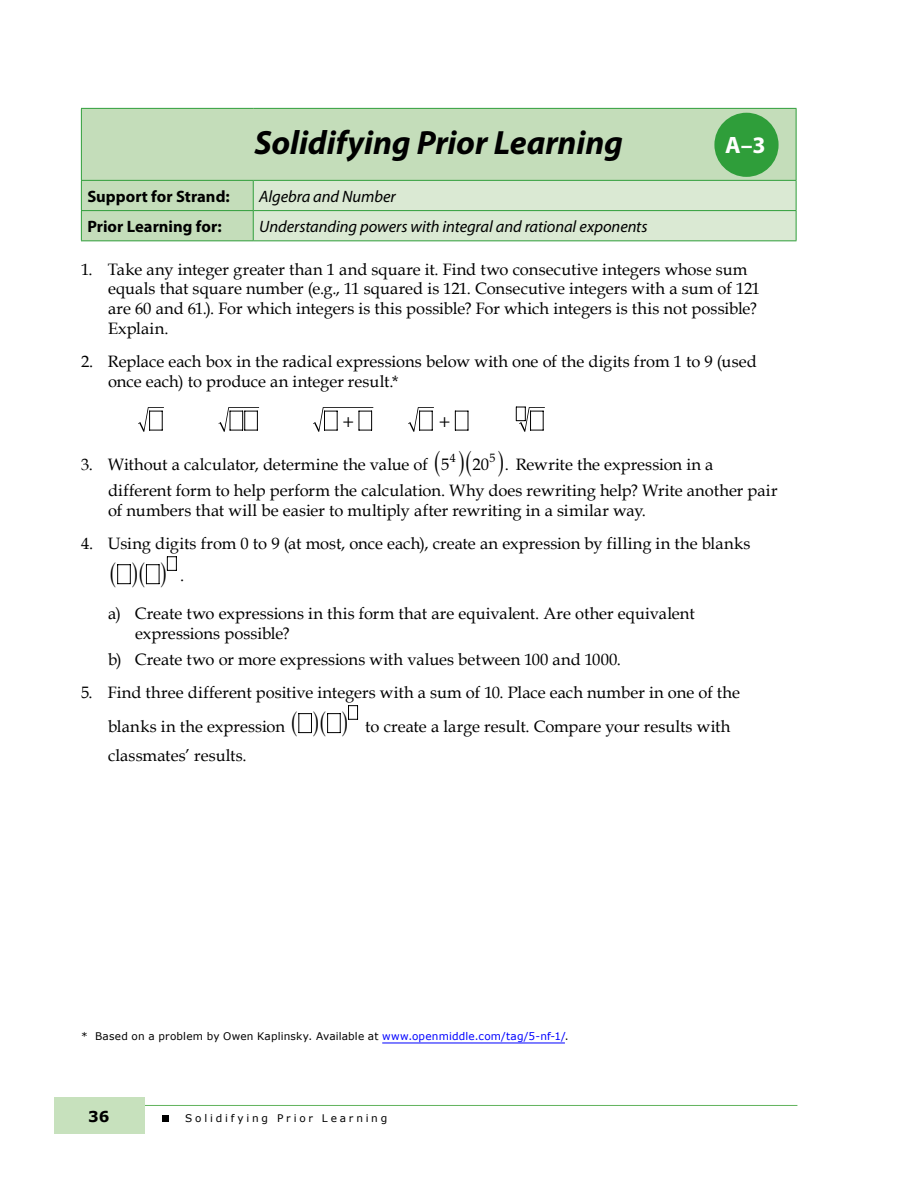
<style>
.page{position:relative;width:918px;height:1188px;background:#fff}
.page>*{position:absolute;margin:0;border:0;box-sizing:border-box;transform-origin:0 0}
.Heading_1_Mental_Mat{font:italic 700 33.75px "Myriad Pro";letter-spacing:-.005em;color:#000}
.t1{font:700 23.7px "Myriad Pro";color:#fff}
.Assignment_Number_A{font:16.5px/19.8px "Book Antiqua";color:#000}
.Assignment_Number_B{font:16.5px/19.8px "Book Antiqua";color:#000}
.Heading_3_Unit_Headi{font:italic 16.5px "Myriad Pro";letter-spacing:-.005em;color:#000}
.Heading_3_Unit_Headi-2{font:700 16.5px "Myriad Pro";color:#000}
.t2{font:700 15px "Verdana";color:#000}
.t3{font:12px "Book Antiqua";color:#000}
.Copyright_Paragraph{font:10.5px "Verdana";letter-spacing:.02em;color:#000}
.Copyright_Paragraph-2{font:10.5px "Verdana";letter-spacing:.265em;color:#000}
.s1{font-size:16.5px}
.s2{color:#00f}
</style>
<div class="page">
<hr style="left:55px;top:1105px;width:742px;height:1px;background:#61b35c">
<div style="left:54px;top:1097px;width:90px;height:37px;background:#c7e1bd"></div>
<div style="left:162px;top:1115px;width:7px;height:7px;background:#000"></div>
<hr style="left:382px;top:1043px;width:183px;height:1px;background:#00f">
<div style="left:82px;top:109px;width:714px;height:131px;background:#c4ddba"></div>
<hr style="left:81px;top:180px;width:172px;height:1px;background:#2f9e3a">
<hr style="left:81px;top:210px;width:172px;height:1px;background:#2f9e3a">
<hr style="left:81px;top:108px;width:172px;height:1px;background:#2f9e3a">
<hr style="left:253px;top:108px;width:543px;height:1px;background:#2f9e3a">
<hr style="left:81px;top:240px;width:172px;height:1px;background:#2f9e3a">
<hr style="left:81px;top:109px;width:1px;height:71px;background:#2f9e3a">
<svg style="left:81px;top:181px;width:1px;height:59px"></svg>
<hr style="left:796px;top:109px;width:1px;height:71px;background:#2f9e3a">
<svg style="left:253px;top:180px;width:544px;height:61px;background:#d1e5cb"></svg>
<div style="left:715px;top:114px;width:63px;height:62px;background:#2f9e3a;border-radius:50%"></div>
<div style="left:714px;top:113px;width:65px;height:64px;border:2px solid #2f9e3a;border-radius:50%"></div>
<svg style="left:138px;top:407px;width:26px;height:25px"></svg>
<svg style="left:218px;top:407px;width:41px;height:25px"></svg>
<svg style="left:408px;top:407px;width:26px;height:25px"></svg>
<svg style="left:455px;top:411px;width:14px;height:20px"></svg>
<svg style="left:516px;top:407px;width:29px;height:25px"></svg>
<svg style="left:313px;top:407px;width:60px;height:25px"></svg>
<svg style="left:117px;top:556px;width:60px;height:29px"></svg>
<svg style="left:298px;top:705px;width:60px;height:29px"></svg>
<p class="Heading_1_Mental_Mat" style="left:255px;top:121px;width:370px">Solidifying Prior Learning</p>
<p class="Heading_3_Unit_Headi-2" style="left:87px;top:185px;width:144px">Support for Strand:</p>
<p class="Heading_3_Unit_Headi" style="left:259px;top:186px;width:138px">Algebra and Number</p>
<p class="Heading_3_Unit_Headi-2" style="left:87px;top:216px;width:136px">Prior Learning for:</p>
<p class="Heading_3_Unit_Headi" style="left:259px;top:216px;width:390px">Understanding powers with integral and rational exponents</p>
<p class="t1" style="left:725px;top:130px;width:42px">A–3</p>
<p class="Assignment_Number_A" style="left:108px;top:259px;width:654px;text-indent:-27px">1. Take any integer greater than 1 and square it. Find two consecutive integers whose sum equals that square number (e.g., 11 squared is 121. Consecutive integers with a sum of 121 are 60 and 61.). For which integers is this possible? For which integers is this not possible?<br>Explain.</p>
<p class="Assignment_Number_A" style="left:108px;top:351px;width:650px;text-indent:-27px">2. Replace each box in the radical expressions below with one of the digits from 1 to 9 (used once each) to produce an integer result.*</p>
<p class="t3" style="left:450px;top:450px;width:7px">4</p>
<p class="t3" style="left:490px;top:450px;width:21px">5 <span class="s1">.</span></p>
<p class="Assignment_Number_A" style="left:108px;top:451px;width:671px;line-height:26.1px;text-indent:408px">Rewrite the expression in a different form to help perform the calculation. Why does rewriting help? Write another pair</p>
<p class="Assignment_Number_A" style="left:108px;top:500px;width:540px">of numbers that will be easier to multiply after rewriting in a similar way.</p>
<p class="Assignment_Number_A" style="left:81px;top:533px;width:671px">4. Using digits from 0 to 9 (at most, once each), create an expression by filling in the blanks</p>
<p class="Assignment_Number_A" style="left:180px;top:565px;width:6px">.</p>
<p class="Assignment_Number_B" style="left:135px;top:603px;width:561px;text-indent:-27px">a) Create two expressions in this form that are equivalent. Are other equivalent expressions possible?</p>
<p class="Assignment_Number_B" style="left:108px;top:649px;width:515px">b) Create two or more expressions with values between 100 and 1000.</p>
<p class="Assignment_Number_A" style="left:108px;top:674px;width:634px;line-height:34.8px;text-indent:-27px">5. Find three different positive integers with a sum of 10. Place each number in one of the blanks in the expression</p>
<p class="Assignment_Number_A" style="left:81px;top:454px;width:349px">3. Without a calculator, determine the value of</p>
<p class="Assignment_Number_A" style="left:441px;top:454px;width:10px">5</p>
<p class="Assignment_Number_A" style="left:472px;top:454px;width:18px">20</p>
<p class="Assignment_Number_A" style="left:365px;top:717px;width:367px">to create a large result. Compare your results with</p>
<p class="Assignment_Number_A" style="left:108px;top:745px;width:140px">classmates’ results.</p>
<p class="Copyright_Paragraph" style="left:81px;top:1029px;width:489px">* Based on a problem by Owen Kaplinsky. Available at <span class="s2">www.openmiddle.com/tag/5-nf-1/</span>.</p>
<p class="t2" style="left:88px;top:1106px;width:23px">36</p>
<p class="Copyright_Paragraph-2" style="left:185px;top:1111px;width:204px">Solidifying Prior Learning</p>
</div>
